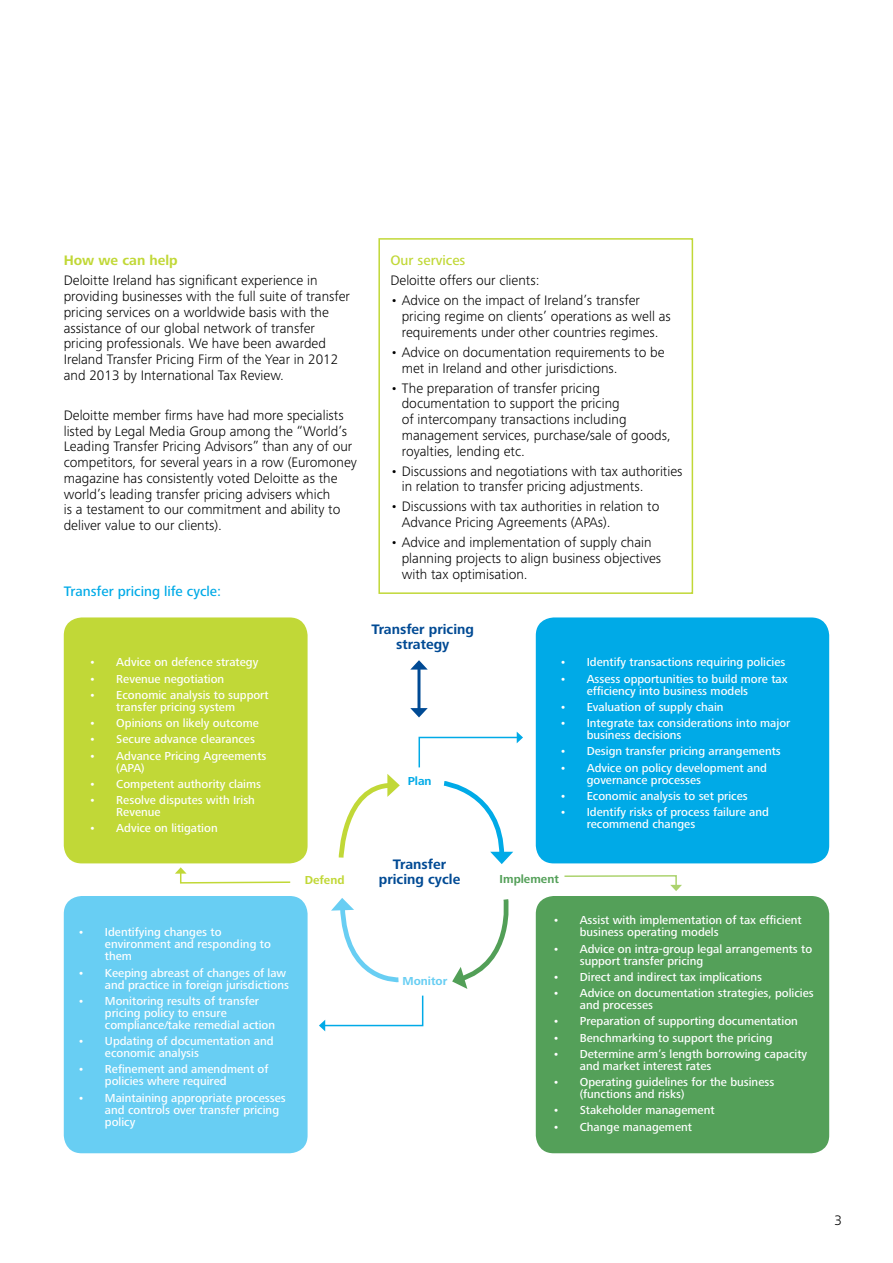
<style>
.page{position:relative;width:893px;height:1263px;background:#fff}
.page>*{position:absolute;margin:0;border:0;box-sizing:border-box;transform-origin:0 0}
.t1{font:300 14.25px/15.8px "Frutiger Next Pro";color:#000}
.t2{font:700 14.25px/15.8px "Frutiger Next Pro";color:#004a94;text-align:center}
.t3{font:500 14.25px "Frutiger Next Pro";color:#00aae7}
.t4{font:700 14.25px "Frutiger Next Pro";color:#c1d837}
.t5{font:500 14.25px "Frutiger Next Pro";color:#c1d837}
.t6{font:500 12px/12px "Frutiger Next Pro";color:#fff}
.t7{font:700 12px "Frutiger Next Pro";color:#54a059}
.t8{font:700 12px "Frutiger Next Pro";color:#68cef3}
.t9{font:700 12px "Frutiger Next Pro";color:#c1d837}
.t10{font:700 12px "Frutiger Next Pro";color:#00aae7}
</style>
<div class="page">
<div style="left:378px;top:238px;width:315px;height:356px;border:2px solid #c1d837"></div>
<div style="left:64px;top:617px;width:244px;height:246px;background:#c1d837;border-radius:18px"></div>
<div style="left:536px;top:617px;width:293px;height:246px;background:#00aae7;border-radius:18px"></div>
<svg style="left:338px;top:774px;width:62px;height:84px"></svg>
<svg style="left:443px;top:781px;width:70px;height:83px"></svg>
<svg style="left:452px;top:899px;width:57px;height:90px"></svg>
<svg style="left:331px;top:898px;width:68px;height:85px"></svg>
<svg style="left:175px;top:867px;width:116px;height:17px"></svg>
<svg style="left:564px;top:875px;width:118px;height:16px"></svg>
<svg style="left:319px;top:995px;width:105px;height:36px"></svg>
<svg style="left:418px;top:732px;width:105px;height:36px"></svg>
<hr style="left:417px;top:667px;width:3px;height:44px;background:#004a94">
<svg style="left:411px;top:660px;width:16px;height:9px"></svg>
<svg style="left:410px;top:708px;width:18px;height:9px"></svg>
<div style="left:64px;top:896px;width:244px;height:257px;background:#68cef3;border-radius:18px"></div>
<div style="left:536px;top:896px;width:293px;height:257px;background:#54a059;border-radius:18px"></div>
<p class="t4" style="left:64px;top:252px;width:115px">How we can help</p>
<p class="t1" style="left:64px;top:273px;width:288px">Deloitte Ireland has significant experience in providing businesses with the full suite of transfer pricing services on a worldwide basis with the assistance of our global network of transfer pricing professionals. We have been awarded Ireland Transfer Pricing Firm of the Year in 2012 and 2013 by International Tax Review.</p>
<p class="t1" style="left:64px;top:407px;width:295px">Deloitte member firms have had more specialists listed by Legal Media Group among the “World’s Leading Transfer Pricing Advisors” than any of our competitors, for several years in a row (Euromoney magazine has consistently voted Deloitte as the world’s leading transfer pricing advisers which<br>is a testament to our commitment and ability to deliver value to our clients).</p>
<p class="t3" style="left:64px;top:584px;width:159px">Transfer pricing life cycle:</p>
<p class="t6" style="left:89px;top:656px;width:171px">• Advice on defence strategy</p>
<p class="t6" style="left:89px;top:672px;width:137px">• Revenue negotiation</p>
<p class="t6" style="left:89px;top:689px;width:181px;text-align:center">• Economic analysis to support transfer pricing system</p>
<p class="t6" style="left:89px;top:717px;width:171px">• Opinions on likely outcome</p>
<p class="t6" style="left:89px;top:733px;width:167px">• Secure advance clearances</p>
<p class="t6" style="left:116px;top:749px;width:152px;text-indent:-27px">• Advance Pricing Agreements (APA)</p>
<p class="t6" style="left:89px;top:778px;width:173px">• Competent authority claims</p>
<p class="t6" style="left:116px;top:794px;width:140px;text-indent:-27px">• Resolve disputes with Irish<br>Revenue</p>
<p class="t6" style="left:89px;top:822px;width:130px">• Advice on litigation</p>
<p class="t9" style="left:305px;top:873px;width:41px">Defend</p>
<p class="t6" style="left:105px;top:926px;width:167px;text-indent:-27px">• Identifying changes to environment and responding to them</p>
<p class="t6" style="left:78px;top:967px;width:213px;text-align:right">• Keeping abreast of changes of law and practice in foreign jurisdictions</p>
<p class="t6" style="left:105px;top:995px;width:172px;text-indent:-27px">• Monitoring results of transfer pricing policy to ensure compliance/take remedial action</p>
<p class="t6" style="left:105px;top:1035px;width:170px;text-indent:-27px">• Updating of documentation and economic analysis</p>
<p class="t6" style="left:105px;top:1063px;width:165px;text-indent:-27px">• Refinement and amendment of policies where required</p>
<p class="t6" style="left:105px;top:1091px;width:182px;text-indent:-27px">• Maintaining appropriate processes and controls over transfer pricing policy</p>
<p class="t5" style="left:390px;top:252px;width:77px">Our services</p>
<p class="t1" style="left:390px;top:273px;width:151px">Deloitte offers our clients:</p>
<p class="t1" style="left:402px;top:293px;width:271px;text-indent:-11px">• Advice on the impact of Ireland’s transfer pricing regime on clients’ operations as well as requirements under other countries regimes.</p>
<p class="t1" style="left:402px;top:344px;width:264px;text-indent:-11px">• Advice on documentation requirements to be met in Ireland and other jurisdictions.</p>
<p class="t1" style="left:402px;top:380px;width:271px;text-indent:-11px">• The preparation of transfer pricing documentation to support the pricing<br>of intercompany transactions including management services, purchase/sale of goods, royalties, lending etc.</p>
<p class="t1" style="left:402px;top:463px;width:282px;text-indent:-11px">• Discussions and negotiations with tax authorities in relation to transfer pricing adjustments.</p>
<p class="t1" style="left:402px;top:499px;width:259px;text-indent:-11px">• Discussions with tax authorities in relation to<br>Advance Pricing Agreements (APAs).</p>
<p class="t1" style="left:402px;top:534px;width:261px;text-indent:-11px">• Advice and implementation of supply chain planning projects to align business objectives with tax optimisation.</p>
<p class="t2" style="left:371px;top:621px;width:104px">Transfer pricing strategy</p>
<p class="t10" style="left:408px;top:774px;width:25px">Plan</p>
<p class="t2" style="left:379px;top:856px;width:83px">Transfer pricing cycle</p>
<p class="t8" style="left:403px;top:974px;width:46px">Monitor</p>
<p class="t6" style="left:560px;top:656px;width:227px">• Identify transactions requiring policies</p>
<p class="t6" style="left:587px;top:672px;width:202px;text-indent:-27px">• Assess opportunities to build more tax efficiency into business models</p>
<p class="t6" style="left:560px;top:701px;width:165px">• Evaluation of supply chain</p>
<p class="t6" style="left:587px;top:717px;width:205px;text-indent:-27px">• Integrate tax considerations into major business decisions</p>
<p class="t6" style="left:560px;top:745px;width:223px">• Design transfer pricing arrangements</p>
<p class="t6" style="left:587px;top:761px;width:182px;text-indent:-27px">• Advice on policy development and governance processes</p>
<p class="t6" style="left:560px;top:790px;width:190px">• Economic analysis to set prices</p>
<p class="t6" style="left:587px;top:806px;width:184px;text-indent:-27px">• Identify risks of process failure and recommend changes</p>
<p class="t7" style="left:500px;top:872px;width:61px">Implement</p>
<p class="t6" style="left:580px;top:914px;width:223px;text-indent:-27px">• Assist with implementation of tax efficient business operating models</p>
<p class="t6" style="left:580px;top:943px;width:234px;text-indent:-27px">• Advice on intra-group legal arrangements to support transfer pricing</p>
<p class="t6" style="left:553px;top:971px;width:211px">• Direct and indirect tax implications</p>
<p class="t6" style="left:580px;top:987px;width:236px;text-indent:-27px">• Advice on documentation strategies, policies and processes</p>
<p class="t6" style="left:553px;top:1015px;width:247px">• Preparation of supporting documentation</p>
<p class="t6" style="left:553px;top:1031px;width:221px">• Benchmarking to support the pricing</p>
<p class="t6" style="left:580px;top:1048px;width:229px;text-indent:-27px">• Determine arm’s length borrowing capacity and market interest rates</p>
<p class="t6" style="left:580px;top:1076px;width:196px;text-indent:-27px">• Operating guidelines for the business (functions and risks)</p>
<p class="t6" style="left:553px;top:1104px;width:163px">• Stakeholder management</p>
<p class="t6" style="left:553px;top:1120px;width:141px">• Change management</p>
<p class="t1" style="left:834px;top:1213px;width:9px">3</p>
</div>
